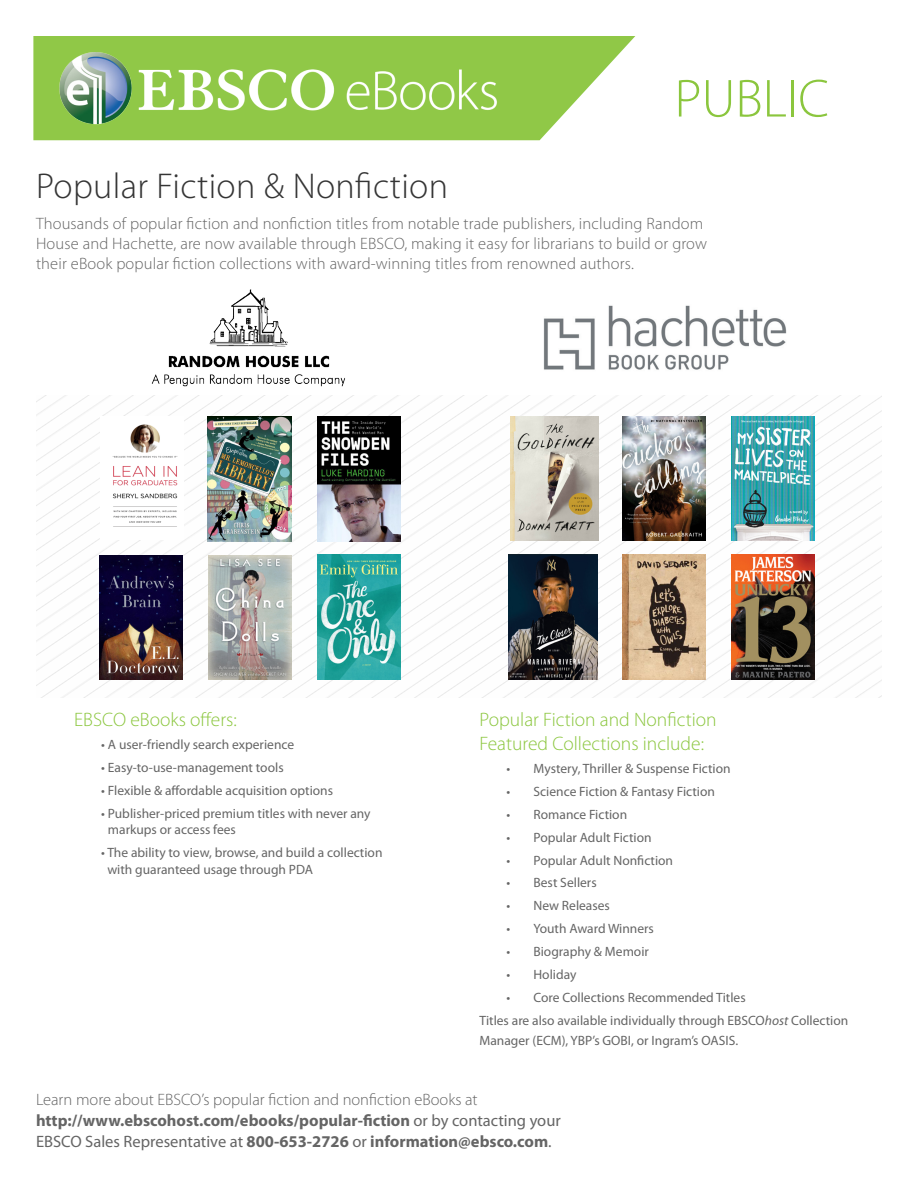
<style>
.page{position:relative;width:918px;height:1188px;background:#fff}
.page>*{position:absolute;margin:0;border:0;box-sizing:border-box;transform-origin:0 0}
.t1{font:300 54px "Myriad Pro";color:#8bc63e}
.t2{font:300 36px "Myriad Pro";letter-spacing:.01em;color:#353535}
.t3{font:300 19.5px/23.4px "Myriad Pro";color:#8bc63e}
.t4{font:300 16.5px/19.8px "Myriad Pro";letter-spacing:.01em;color:#656565}
.t5{font:700 16.5px/21px "Myriad Pro";color:#656565}
.t6{font:13.5px/16.2px "Myriad Pro";color:#656565}
.s1{font-style:italic}
.s2{font-weight:400}
</style>
<div class="page">
<img style="left:36px;top:396px;width:846px;height:302px">
<img style="left:100px;top:416px;width:83px;height:124px">
<img style="left:543px;top:305px;width:244px;height:65px">
<img style="left:151px;top:289px;width:194px;height:98px">
<img style="left:99px;top:555px;width:84px;height:124px">
<img style="left:208px;top:555px;width:84px;height:124px">
<img style="left:207px;top:416px;width:85px;height:125px">
<img style="left:317px;top:555px;width:83px;height:124px">
<img style="left:317px;top:416px;width:83px;height:125px">
<img style="left:623px;top:416px;width:83px;height:125px">
<img style="left:623px;top:555px;width:83px;height:124px">
<img style="left:731px;top:416px;width:83px;height:125px">
<img style="left:509px;top:555px;width:88px;height:124px">
<img style="left:510px;top:416px;width:89px;height:125px">
<img style="left:731px;top:555px;width:83px;height:124px">
<svg style="left:33px;top:36px;width:602px;height:104px;fill:#90c847"></svg>
<img style="left:39px;top:43px;width:473px;height:90px">
<p class="t2" style="left:36px;top:166px;width:414px">Popular Fiction &amp; Nonfiction</p>
<p class="t1" style="left:675px;top:69px;width:156px">PUBLIC</p>
<p class="t4" style="left:36px;top:214px;width:673px">Thousands of popular fiction and nonfiction titles from notable trade publishers, including Random<br>House and Hachette, are now available through EBSCO, making it easy for librarians to build or grow their eBook popular fiction collections with award-winning titles from renowned authors.</p>
<p class="t3" style="left:74px;top:709px;width:164px">EBSCO eBooks offers:</p>
<p class="t6" style="left:101px;top:737px;width:195px">• A user-friendly search experience</p>
<p class="t6" style="left:101px;top:759px;width:184px">• Easy-to-use-management tools</p>
<p class="t6" style="left:101px;top:782px;width:233px">• Flexible &amp; affordable acquisition options</p>
<p class="t6" style="left:108px;top:805px;width:264px;text-indent:-7px">• Publisher-priced premium titles with never any markups or access fees</p>
<p class="t6" style="left:107px;top:845px;width:277px;text-indent:-6px">• The ability to view, browse, and build a collection with guaranteed usage through PDA</p>
<p class="t3" style="left:480px;top:709px;width:239px">Popular Fiction and Nonfiction<br>Featured Collections include:</p>
<p class="t6" style="left:507px;top:760px;width:226px">• Mystery, Thriller &amp; Suspense Fiction</p>
<p class="t6" style="left:507px;top:783px;width:210px">• Science Fiction &amp; Fantasy Fiction</p>
<p class="t6" style="left:507px;top:806px;width:122px">• Romance Fiction</p>
<p class="t6" style="left:507px;top:829px;width:147px">• Popular Adult Fiction</p>
<p class="t6" style="left:507px;top:852px;width:168px">• Popular Adult Nonfiction</p>
<p class="t6" style="left:507px;top:875px;width:92px">• Best Sellers</p>
<p class="t6" style="left:507px;top:898px;width:105px">• New Releases</p>
<p class="t6" style="left:507px;top:921px;width:149px">• Youth Award Winners</p>
<p class="t6" style="left:507px;top:944px;width:144px">• Biography &amp; Memoir</p>
<p class="t6" style="left:507px;top:966px;width:71px">• Holiday</p>
<p class="t6" style="left:507px;top:989px;width:241px">• Core Collections Recommended Titles</p>
<p class="t6" style="left:480px;top:1011px;width:370px;line-height:19.8px">Titles are also available individually through EBSCO<span class="s1">host</span> Collection<br>Manager (ECM), YBP’s GOBI, or Ingram’s OASIS.</p>
<p class="t4" style="left:36px;top:1090px;width:443px">Learn more about EBSCO’s popular fiction and nonfiction eBooks at</p>
<p class="t5" style="left:36px;top:1110px;width:526px">http://www.ebscohost.com/ebooks/popular-fiction <span class="s2">or by contacting your<br>EBSCO Sales Representative at</span> 800-653-2726 <span class="s2">or</span> information@ebsco.com<span class="s2">.</span></p>
</div>
